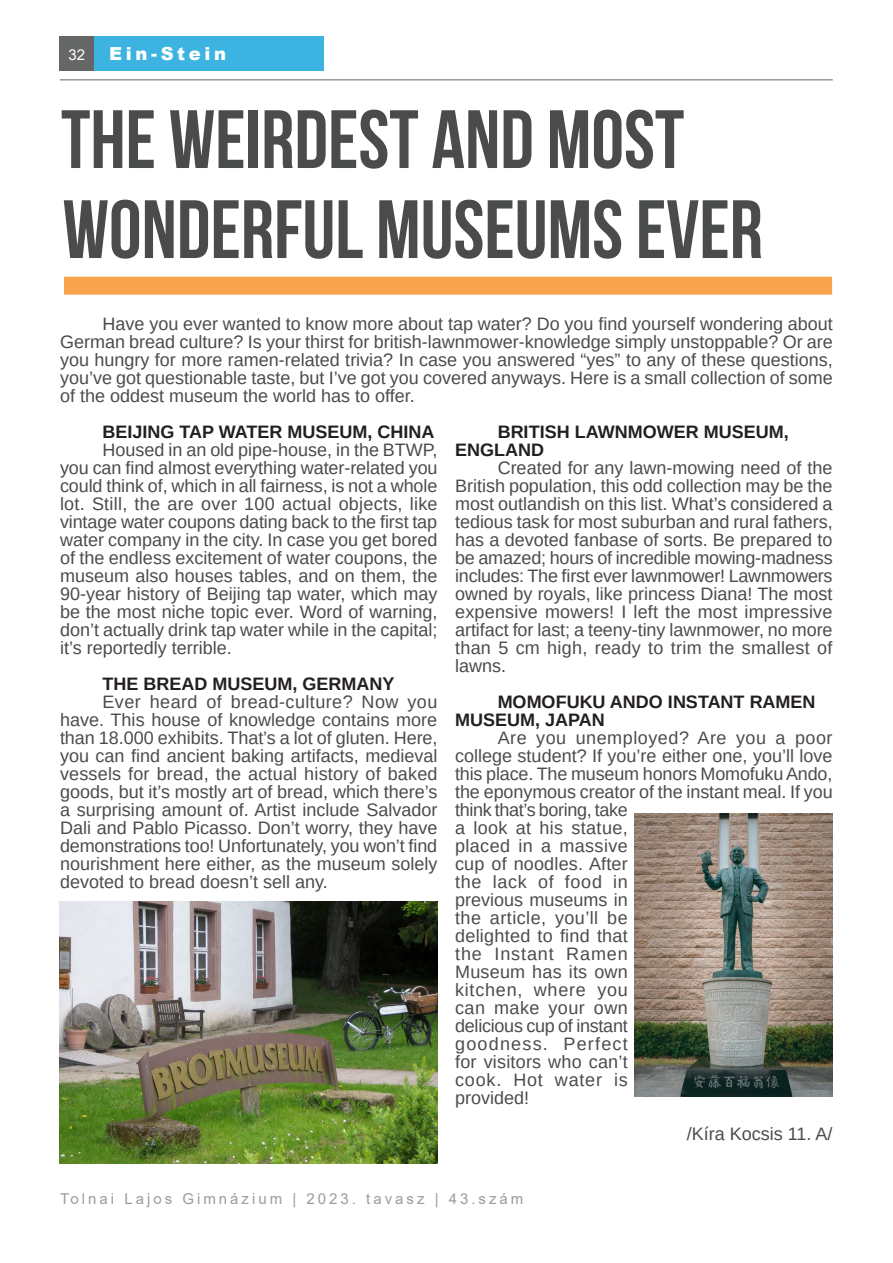
<style>
.page{position:relative;width:893px;height:1263px;background:#fff}
.page>*{position:absolute;margin:0;border:0;box-sizing:border-box;transform-origin:0 0}
.Heading_Master{font:700 82.5px/90px "Bebas Neue";color:#4a4c4c}
.Body{font:18px/18px "Arimo";color:#4a4c4c;text-align:justify}
.Body-2{font:700 18px/18px "Arimo";color:#231f20}
.t1{font:900 18px "Arial";letter-spacing:.2em;color:#fff}
.t2{font:15px "Arial";letter-spacing:.2em;color:#9a9c9e}
.t3{font:15px "Arial";color:#fff}
</style>
<div class="page">
<div style="left:60px;top:36px;width:34px;height:35px;background:#656666"></div>
<div style="left:94px;top:37px;width:230px;height:34px;background:#3cb3e0"></div>
<hr style="left:60px;top:79px;width:773px;height:1px;background:#73776c">
<div style="left:64px;top:277px;width:768px;height:18px;background:#f9a34c"></div>
<img style="left:635px;top:814px;width:198px;height:283px">
<img style="left:60px;top:901px;width:377px;height:262px">
<p class="t3" style="left:68px;top:44px;width:18px">32</p>
<p class="t1" style="left:109px;top:41px;width:118px">Ein-Stein</p>
<p class="Heading_Master" style="left:61px;top:94px;width:703px">THE WEIRDEST AND MOST<br>WONDERFUL MUSEUMS EVER</p>
<p class="Body" style="left:60px;top:315px;width:774px;text-indent:43px">Have you ever wanted to know more about tap water? Do you find yourself wondering about German bread culture? Is your thirst for british-lawnmower-knowledge simply unstoppable? Or are you hungry for more ramen-related trivia? In case you answered “yes” to any of these questions, you’ve got questionable taste, but I’ve got you covered anyways. Here is a small collection of some of the oddest museum the world has to offer.</p>
<p class="Body-2" style="left:103px;top:423px;width:334px">BEIJING TAP WATER MUSEUM, CHINA</p>
<p class="Body" style="left:60px;top:441px;width:379px;text-indent:43px">Housed in an old pipe-house, in the BTWP, you can find almost everything water-related you could think of, which in all fairness, is not a whole lot. Still, the are over 100 actual objects, like vintage water coupons dating back to the first tap water company in the city. In case you get bored of the endless excitement of water coupons, the museum also houses tables, and on them, the 90-year history of Beijing tap water, which may be the most niche topic ever. Word of warning, don’t actually drink tap water while in the capital; it’s reportedly terrible.</p>
<p class="Body-2" style="left:103px;top:675px;width:293px">THE BREAD MUSEUM, GERMANY</p>
<p class="Body" style="left:60px;top:693px;width:379px;text-indent:43px">Ever heard of bread-culture? Now you have. This house of knowledge contains more than 18.000 exhibits. That’s a lot of gluten. Here, you can find ancient baking artifacts, medieval vessels for bread, the actual history of baked goods, but it’s mostly art of bread, which there’s a surprising amount of. Artist include Salvador Dali and Pablo Picasso. Don’t worry, they have demonstrations too! Unfortunately, you won’t find nourishment here either, as the museum solely devoted to bread doesn’t sell any.</p>
<p class="Body-2" style="left:455px;top:423px;width:335px;text-indent:43px">BRITISH LAWNMOWER MUSEUM,<br>ENGLAND</p>
<p class="Body" style="left:455px;top:459px;width:379px;text-indent:43px">Created for any lawn-mowing need of the British population, this odd collection may be the most outlandish on this list. What’s considered a tedious task for most suburban and rural fathers, has a devoted fanbase of sorts. Be prepared to be amazed; hours of incredible mowing-madness includes: The first ever lawnmower! Lawnmowers owned by royals, like princess Diana! The most expensive mowers! I left the most impressive artifact for last; a teeny-tiny lawnmower, no more than 5 cm high, ready to trim the smallest of lawns.</p>
<p class="Body-2" style="left:455px;top:693px;width:362px;text-indent:43px">MOMOFUKU ANDO INSTANT RAMEN<br>MUSEUM, JAPAN</p>
<p class="Body" style="left:455px;top:729px;width:379px;text-align:left;text-indent:43px">Are you unemployed? Are you a poor college student? If you’re either one, you’ll love this place. The museum honors Momofuku Ando, the eponymous creator of the instant meal. If you think that’s boring, take<br>a look at his statue,<br>placed in a massive<br>cup of noodles. After<br>the lack of food in<br>previous museums in<br>the article, you’ll be<br>delighted to find that<br>the Instant Ramen<br>Museum has its own<br>kitchen, where you<br>can make your own<br>delicious cup of instant<br>goodness. Perfect<br>for visitors who can’t<br>cook. Hot water is<br>provided!</p>
<p class="Body" style="left:687px;top:1125px;width:147px">/Kíra Kocsis 11. A/</p>
<p class="t2" style="left:60px;top:1189px;width:465px">Tolnai Lajos Gimnázium | 2023. tavasz | 43.szám</p>
</div>
